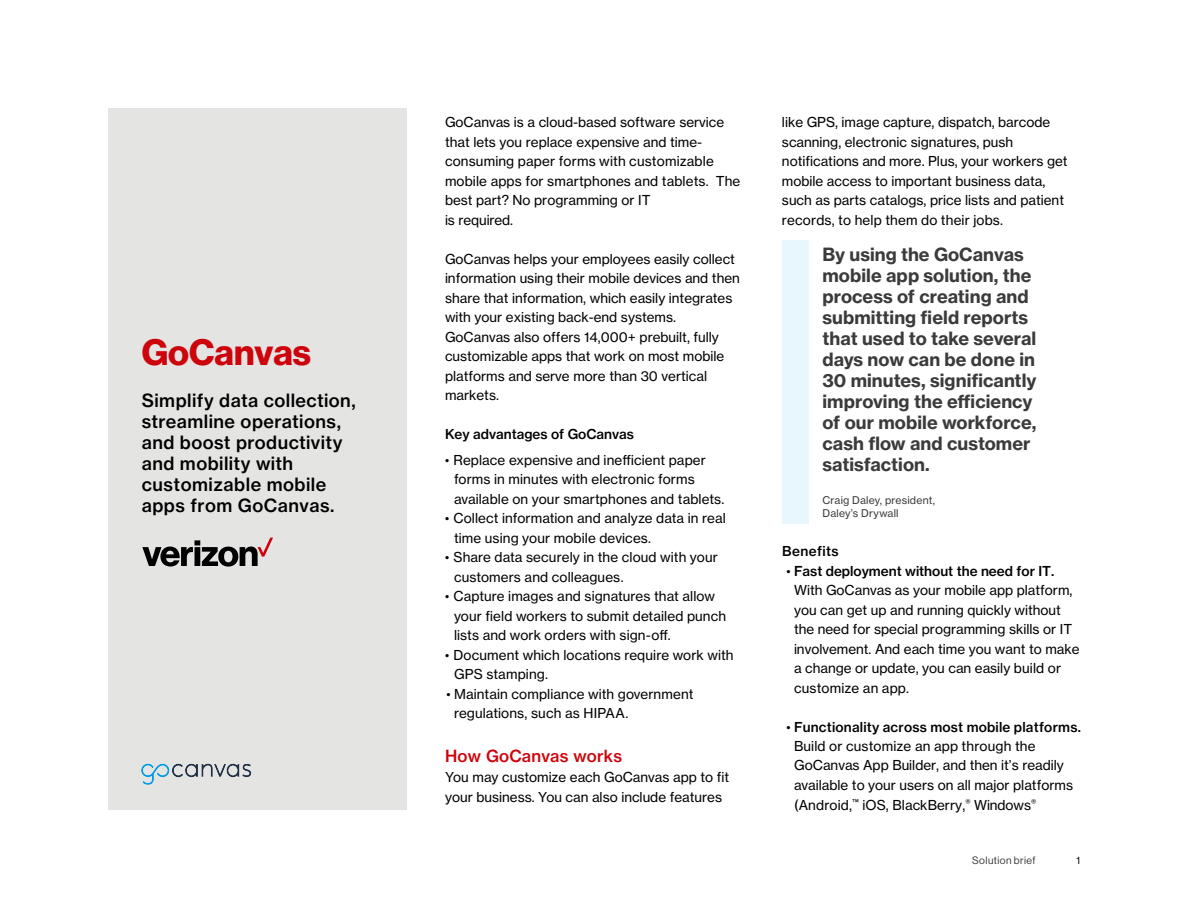
<style>
.page{position:relative;width:1188px;height:918px;background:#fff}
.page>*{position:absolute;margin:0;border:0;box-sizing:border-box;transform-origin:0 0}
.t1{font:36px "N Haas Grotesk DS Std 75 Bd";color:#cd040b}
.t2{font:18px/21px "N Haas Grotesk TX Std 75 Bd";letter-spacing:.005em;color:#3b3b3b}
.t3{font:18px/21px "N Haas Grotesk TX Std 65 Md";letter-spacing:.025em;color:#000}
.t4{font:16.5px "N Haas Grotesk TX Std 65 Md";letter-spacing:.01em;color:#cd040b}
.t5{font:13.5px/19.5px "N Haas Grotesk TX Std 55 Rg";color:#000}
.t6{font:13.5px "N Haas Grotesk TX Std 65 Md";color:#000}
.t7{font:13.5px "N Haas Grotesk TX Std 65 Md";letter-spacing:.035em;color:#000}
.t8{font:10.5px/13.5px "N Haas Grotesk TX Std 55 Rg";letter-spacing:.015em;color:#3b3b3b}
.t9{font:10.5px "N Haas Grotesk DS Std 55 Rg";letter-spacing:.045em;color:#3b3b3b}
.t10{font:10.5px "N Haas Grotesk DS Std 55 Rg";color:#000}
.s1{font-family:"N Haas Grotesk DS Std 55 Rg"}
</style>
<div class="page">
<div style="left:108px;top:108px;width:298px;height:702px;background:#e4e5e3"></div>
<svg style="left:142px;top:538px;width:131px;height:29px"></svg>
<div style="left:782px;top:240px;width:27px;height:284px;background:#e8f6fe"></div>
<img style="left:141px;top:763px;width:111px;height:22px">
<h1 class="t1" style="left:142px;top:331px;width:171px">GoCanvas</h1>
<h2 class="t3" style="left:142px;top:390px;width:216px">Simplify data collection, streamline operations, and boost productivity and mobility with customizable mobile apps from GoCanvas.</h2>
<p class="t5" style="left:445px;top:113px;width:297px">GoCanvas is a cloud-based software service that lets you replace expensive and time&shy;consuming paper forms with customizable mobile apps for smartphones and tablets. The best part? No programming or IT<br>is required.</p>
<p class="t5" style="left:445px;top:249px;width:296px">GoCanvas helps your employees easily collect information using their mobile devices and then share that information, which easily integrates with your existing back-end systems.<br>GoCanvas also offers 14,000+ prebuilt, fully customizable apps that work on most mobile platforms and serve more than 30 vertical markets.</p>
<p class="t6" style="left:445px;top:426px;width:191px">Key advantages of GoCanvas</p>
<p class="t5" style="left:454px;top:450px;width:272px;text-indent:-9px"><span class="s1">•</span> Replace expensive and inefficient paper forms in minutes with electronic forms available on your smartphones and tablets.</p>
<p class="t5" style="left:454px;top:509px;width:273px;text-indent:-9px"><span class="s1">•</span> Collect information and analyze data in real time using your mobile devices.</p>
<p class="t5" style="left:454px;top:548px;width:265px;text-indent:-9px"><span class="s1">•</span> Share data securely in the cloud with your customers and colleagues.</p>
<p class="t5" style="left:454px;top:587px;width:274px;text-indent:-9px"><span class="s1">•</span> Capture images and signatures that allow your field workers to submit detailed punch lists and work orders with sign-off.</p>
<p class="t5" style="left:454px;top:645px;width:281px;text-indent:-9px"><span class="s1">•</span> Document which locations require work with<br>GPS stamping.</p>
<p class="t5" style="left:454px;top:684px;width:241px;text-indent:-8px"><span class="s1">•</span> Maintain compliance with government regulations, such as HIPAA.</p>
<p class="t4" style="left:445px;top:746px;width:178px">How GoCanvas works</p>
<p class="t5" style="left:445px;top:768px;width:286px">You may customize each GoCanvas app to fit your business. You can also include features</p>
<p class="t5" style="left:782px;top:113px;width:287px">like GPS, image capture, dispatch, barcode scanning, electronic signatures, push notifications and more. Plus, your workers get mobile access to important business data, such as parts catalogs, price lists and patient records, to help them do their jobs.</p>
<p class="t2" style="left:822px;top:244px;width:215px">By using the GoCanvas mobile app solution, the process of creating and submitting field reports that used to take several days now can be done in<br>30 minutes, significantly improving the efficiency of our mobile workforce, cash flow and customer satisfaction.</p>
<p class="t8" style="left:822px;top:493px;width:114px">Craig Daley, president,<br>Daley’s Drywall</p>
<p class="t7" style="left:782px;top:543px;width:58px">Benefits</p>
<p class="t6" style="left:786px;top:562px;width:269px"><span class="s1">•</span> Fast deployment without the need for IT.</p>
<p class="t5" style="left:794px;top:581px;width:287px">With GoCanvas as your mobile app platform, you can get up and running quickly without the need for special programming skills or IT involvement. And each time you want to make a change or update, you can easily build or customize an app.</p>
<p class="t6" style="left:786px;top:718px;width:296px"><span class="s1">•</span> Functionality across most mobile platforms.</p>
<p class="t5" style="left:794px;top:736px;width:281px">Build or customize an app through the GoCanvas App Builder, and then it’s readily available to your users on all major platforms (Android,<sup>™</sup> iOS, BlackBerry,<sup>®</sup> Windows<sup>®</sup></p>
<p class="t9" style="left:972px;top:854px;width:65px">Solution brief</p>
<p class="t10" style="left:1076px;top:854px;width:5px">1</p>
</div>
